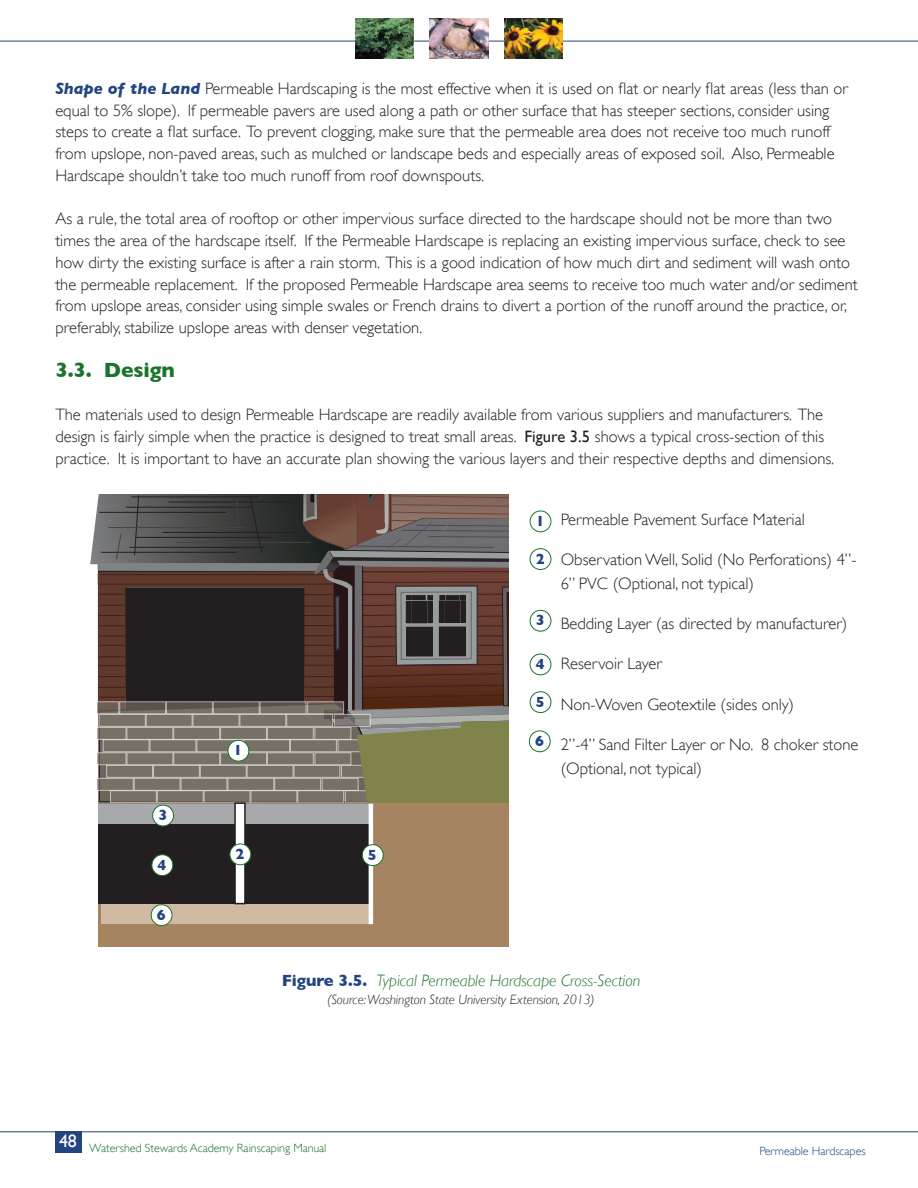
<style>
.page{position:relative;width:918px;height:1188px;background:#fff}
.page>*{position:absolute;margin:0;border:0;box-sizing:border-box;transform-origin:0 0}
.t1{font:700 21px "Gill Sans";letter-spacing:-.005em;color:#1a742d}
.t2{font:18px "Gill Sans";color:#fff}
.t3{font:300 16.5px/21.8px "Gill Sans";color:#231f20}
.t4{font:italic 300 16.5px "Gill Sans";letter-spacing:-.005em;color:#1a742d}
.t5{font:700 15px "Gill Sans";color:#224581}
.t6{font:italic 300 13.5px "Gill Sans";letter-spacing:-.005em;color:#231f20}
.t7{font:300 12px "Gill Sans";letter-spacing:-.005em;color:#1a742d}
.t8{font:300 12px "Gill Sans";letter-spacing:-.005em;color:#224581}
.s1{font-weight:700;font-style:italic;color:#224581}
.s2{font-weight:400}
.s3{font-weight:700;font-style:normal;color:#224581}
</style>
<div class="page">
<hr style="left:0;top:41px;width:918px;height:1px;background:#224581">
<img style="left:504px;top:19px;width:58px;height:39px">
<img style="left:430px;top:18px;width:58px;height:40px">
<img style="left:356px;top:19px;width:58px;height:39px">
<hr style="left:0;top:1131px;width:918px;height:1px;background:#224581">
<div style="left:55px;top:1131px;width:27px;height:22px;background:#224581"></div>
<svg style="left:90px;top:494px;width:419px;height:309px;background:#5f554b"></svg>
<div style="left:98px;top:803px;width:412px;height:144px;background:#a68462"></div>
<div style="left:98px;top:804px;width:272px;height:20px;background:#a8a9ad"></div>
<div style="left:102px;top:903px;width:268px;height:21px;background:#d1baa4"></div>
<div style="left:98px;top:824px;width:272px;height:80px;background:#231f20"></div>
<div style="left:55px;top:595px;width:42px;height:352px;background:#fff"></div>
<div style="left:235px;top:803px;width:10px;height:101px;background:#fff"></div>
<div style="left:234px;top:802px;width:12px;height:102px;border:2px solid #231f20"></div>
<div style="left:530px;top:511px;width:21px;height:21px;border:1px solid #1a742d;border-radius:50%"></div>
<div style="left:228px;top:740px;width:21px;height:21px;background:#fff;border-radius:50%"></div>
<div style="left:228px;top:740px;width:21px;height:22px;border:1px solid #1a742d;border-radius:50%"></div>
<div style="left:530px;top:548px;width:21px;height:22px;border:1px solid #1a742d;border-radius:50%"></div>
<div style="left:230px;top:844px;width:21px;height:21px;background:#fff;border-radius:50%"></div>
<div style="left:230px;top:844px;width:21px;height:21px;border:1px solid #1a742d;border-radius:50%"></div>
<div style="left:530px;top:610px;width:21px;height:22px;border:1px solid #1a742d;border-radius:50%"></div>
<div style="left:153px;top:805px;width:21px;height:21px;background:#fff;border-radius:50%"></div>
<div style="left:152px;top:805px;width:22px;height:21px;border:1px solid #1a742d;border-radius:50%"></div>
<div style="left:530px;top:654px;width:21px;height:21px;border:1px solid #1a742d;border-radius:50%"></div>
<div style="left:152px;top:855px;width:21px;height:21px;background:#fff;border-radius:50%"></div>
<div style="left:152px;top:854px;width:21px;height:22px;border:1px solid #1a742d;border-radius:50%"></div>
<div style="left:530px;top:691px;width:21px;height:22px;border:1px solid #1a742d;border-radius:50%"></div>
<div style="left:529px;top:731px;width:22px;height:21px;border:1px solid #1a742d;border-radius:50%"></div>
<div style="left:151px;top:905px;width:21px;height:21px;background:#fff;border-radius:50%"></div>
<div style="left:151px;top:904px;width:21px;height:22px;border:1px solid #1a742d;border-radius:50%"></div>
<hr style="left:369px;top:804px;width:4px;height:120px;background:#fff">
<div style="left:362px;top:845px;width:21px;height:21px;background:#fff;border-radius:50%"></div>
<div style="left:362px;top:844px;width:22px;height:22px;border:1px solid #1a742d;border-radius:50%"></div>
<p class="t3" style="left:55px;top:77px;width:794px"><span class="s1">Shape of the Land</span> Permeable Hardscaping is the most effective when it is used on flat or nearly flat areas (less than or equal to 5% slope). If permeable pavers are used along a path or other surface that has steeper sections, consider using steps to create a flat surface. To prevent clogging, make sure that the permeable area does not receive too much runoff from upslope, non-paved areas, such as mulched or landscape beds and especially areas of exposed soil. Also, Permeable Hardscape shouldn’t take too much runoff from roof downspouts.</p>
<p class="t3" style="left:55px;top:207px;width:804px">As a rule, the total area of rooftop or other impervious surface directed to the hardscape should not be more than two times the area of the hardscape itself. If the Permeable Hardscape is replacing an existing impervious surface, check to see how dirty the existing surface is after a rain storm. This is a good indication of how much dirt and sediment will wash onto the permeable replacement. If the proposed Permeable Hardscape area seems to receive too much water and/or sediment from upslope areas, consider using simple swales or French drains to divert a portion of the runoff around the practice, or, preferably, stabilize upslope areas with denser vegetation.</p>
<p class="t1" style="left:55px;top:357px;width:121px">3.3. Design</p>
<p class="t3" style="left:55px;top:403px;width:779px">The materials used to design Permeable Hardscape are readily available from various suppliers and manufacturers. The design is fairly simple when the practice is designed to treat small areas. <span class="s2">Figure 3.5</span> shows a typical cross-section of this practice. It is important to have an accurate plan showing the various layers and their respective depths and dimensions.</p>
<p class="t5" style="left:158px;top:806px;width:10px">3</p>
<p class="t5" style="left:158px;top:856px;width:10px">4</p>
<p class="t5" style="left:157px;top:906px;width:10px">6</p>
<p class="t5" style="left:234px;top:742px;width:10px">1</p>
<p class="t5" style="left:236px;top:845px;width:10px">2</p>
<p class="t5" style="left:368px;top:846px;width:10px">5</p>
<p class="t5" style="left:536px;top:512px;width:10px">1</p>
<p class="t5" style="left:536px;top:550px;width:10px">2</p>
<p class="t5" style="left:536px;top:612px;width:10px">3</p>
<p class="t5" style="left:536px;top:655px;width:10px">4</p>
<p class="t5" style="left:536px;top:693px;width:10px">5</p>
<p class="t5" style="left:535px;top:732px;width:10px">6</p>
<p class="t3" style="left:561px;top:508px;width:246px">Permeable Pavement Surface Material</p>
<p class="t3" style="left:561px;top:547px;width:297px;line-height:24px">Observation Well, Solid (No Perforations) 4”-<br>6” PVC (Optional, not typical)</p>
<p class="t3" style="left:561px;top:612px;width:288px">Bedding Layer (as directed by manufacturer)</p>
<p class="t3" style="left:561px;top:652px;width:103px">Reservoir Layer</p>
<p class="t3" style="left:561px;top:693px;width:235px">Non-Woven Geotextile (sides only)</p>
<p class="t3" style="left:561px;top:732px;width:299px;line-height:24px">2”-4” Sand Filter Layer or No. 8 choker stone (Optional, not typical)</p>
<p class="t4" style="left:282px;top:971px;width:360px"><span class="s3">Figure 3.5.</span> Typical Permeable Hardscape Cross-Section</p>
<p class="t6" style="left:327px;top:992px;width:269px">(Source: Washington State University Extension, 2013)</p>
<p class="t2" style="left:59px;top:1130px;width:19px">48</p>
<p class="t7" style="left:89px;top:1139px;width:239px">Watershed Stewards Academy Rainscaping Manual</p>
<p class="t8" style="left:759px;top:1142px;width:108px">Permeable Hardscapes</p>
</div>
